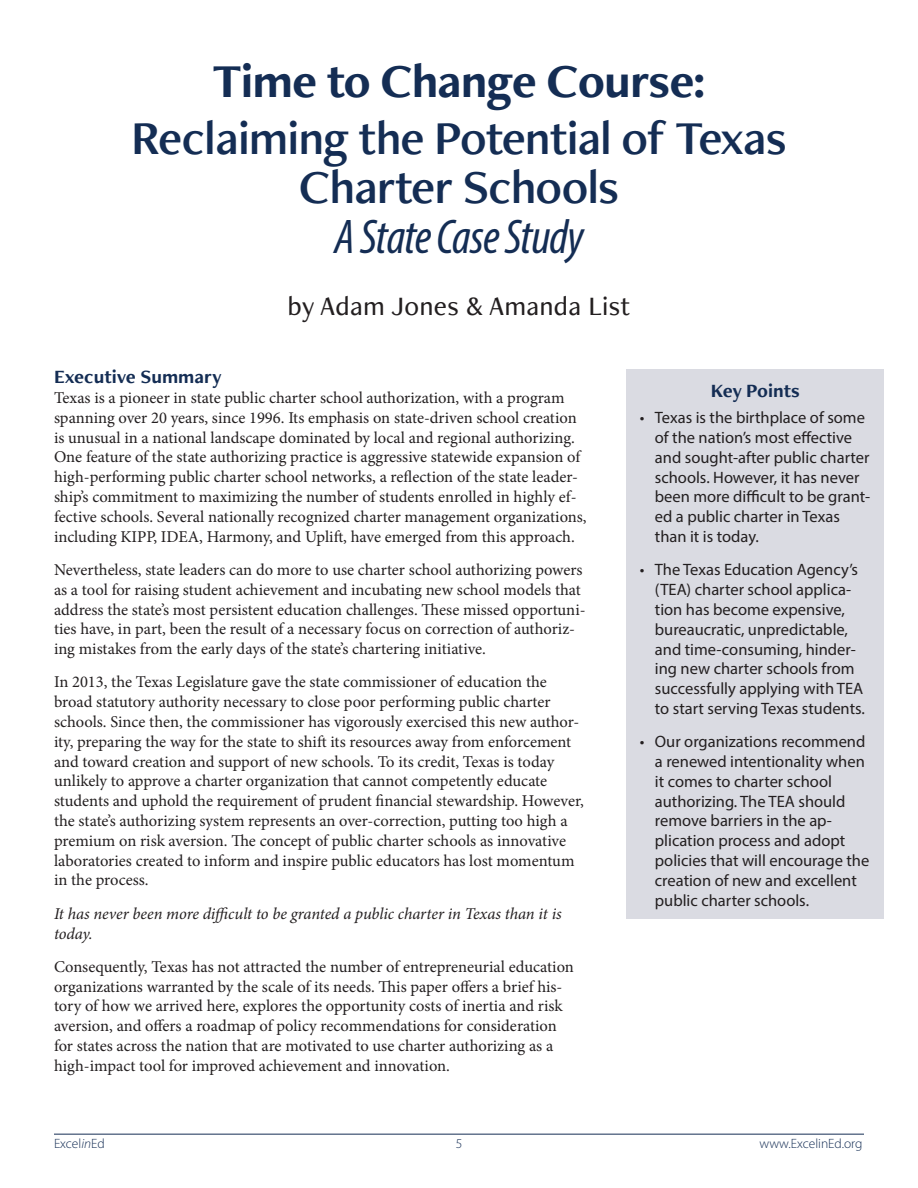
<style>
.page{position:relative;width:918px;height:1188px;background:#fff}
.page>*{position:absolute;margin:0;border:0;box-sizing:border-box;transform-origin:0 0}
.t1{font:48.9px/49.5px "Freight Neo Pro Semi";letter-spacing:-.02em;color:#142d54;text-align:center}
.t2{font:700 48.9px "Freight Neo Pro";letter-spacing:-.02em;color:#142d54}
.t3{font:italic condensed 48.9px "Myriad Pro";letter-spacing:-.02em;color:#142d54}
.t4{font:500 27.6px "Freight Neo Pro";letter-spacing:.01em;color:#231f20}
.Headings{font:700 19.5px "Freight Neo Pro";color:#142d54}
.Body_copy{font:16.5px/19.8px "Minion Pro";letter-spacing:-.005em;color:#231f20}
.t5{font:16.5px/19.8px "Myriad Pro";color:#231f20}
.Body_copy-2{font:italic 16.5px/19.8px "Minion Pro";letter-spacing:-.005em;color:#231f20}
.t6{font:300 13.5px "Myriad Pro";color:#142d54}
.s1{font-style:italic}
</style>
<div class="page">
<hr style="left:54px;top:1134px;width:810px;height:1px;background:#142d54">
<div style="left:626px;top:369px;width:258px;height:550px;background:#dadbe2"></div>
<p class="t2" style="left:213px;top:48px;width:494px">Time to Change Course:</p>
<p class="t1" style="left:131px;top:112px;width:657px">Reclaiming the Potential of Texas<br>Charter Schools</p>
<p class="t3" style="left:334px;top:207px;width:251px">A State Case Study</p>
<p class="t4" style="left:288px;top:288px;width:344px">by Adam Jones &amp; Amanda List</p>
<p class="Headings" style="left:54px;top:364px;width:169px">Executive Summary</p>
<p class="Body_copy" style="left:54px;top:388px;width:534px">Texas is a pioneer in state public charter school authorization, with a program spanning over 20 years, since 1996. Its emphasis on state-driven school creation is unusual in a national landscape dominated by local and regional authorizing.<br>One feature of the state authorizing practice is aggressive statewide expansion of high-performing public charter school networks, a reflection of the state leader&shy;ship’s commitment to maximizing the number of students enrolled in highly ef&shy;fective schools. Several nationally recognized charter management organizations, including KIPP, IDEA, Harmony, and Uplift, have emerged from this approach.</p>
<p class="Body_copy" style="left:54px;top:560px;width:533px">Nevertheless, state leaders can do more to use charter school authorizing powers as a tool for raising student achievement and incubating new school models that address the state’s most persistent education challenges. These missed opportuni&shy;ties have, in part, been the result of a necessary focus on correction of authoriz&shy;ing mistakes from the early days of the state’s chartering initiative.</p>
<p class="Body_copy" style="left:54px;top:672px;width:531px">In 2013, the Texas Legislature gave the state commissioner of education the broad statutory authority necessary to close poor performing public charter schools. Since then, the commissioner has vigorously exercised this new author&shy;ity, preparing the way for the state to shift its resources away from enforcement and toward creation and support of new schools. To its credit, Texas is today unlikely to approve a charter organization that cannot competently educate students and uphold the requirement of prudent financial stewardship. However, the state’s authorizing system represents an over-correction, putting too high a premium on risk aversion. The concept of public charter schools as innovative laboratories created to inform and inspire public educators has lost momentum in the process.</p>
<p class="Body_copy-2" style="left:54px;top:904px;width:509px">It has never been more difficult to be granted a public charter in Texas than it is today.</p>
<p class="Body_copy" style="left:54px;top:957px;width:521px">Consequently, Texas has not attracted the number of entrepreneurial education organizations warranted by the scale of its needs. This paper offers a brief his&shy;tory of how we arrived here, explores the opportunity costs of inertia and risk aversion, and offers a roadmap of policy recommendations for consideration for states across the nation that are motivated to use charter authorizing as a high-impact tool for improved achievement and innovation.</p>
<p class="Headings" style="left:711px;top:377px;width:91px">Key Points</p>
<p class="t5" style="left:655px;top:408px;width:217px;text-indent:-15px">• Texas is the birthplace of some of the nation’s most effective and sought-after public charter schools. However, it has never been more difficult to be grant&shy;ed a public charter in Texas than it is today.</p>
<p class="t5" style="left:655px;top:560px;width:212px;text-indent:-15px">• The Texas Education Agency’s (TEA) charter school applica&shy;tion has become expensive, bureaucratic, unpredictable, and time-consuming, hinder&shy;ing new charter schools from successfully applying with TEA to start serving Texas students.</p>
<p class="t5" style="left:655px;top:732px;width:216px;text-indent:-15px">• Our organizations recommend a renewed intentionality when it comes to charter school authorizing. The TEA should remove barriers in the ap&shy;plication process and adopt policies that will encourage the creation of new and excellent public charter schools.</p>
<p class="t6" style="left:54px;top:1135px;width:52px">Excel<span class="s1">in</span>Ed</p>
<p class="t6" style="left:456px;top:1135px;width:8px">5</p>
<p class="t6" style="left:760px;top:1135px;width:104px">www.ExcelinEd.org</p>
</div>
